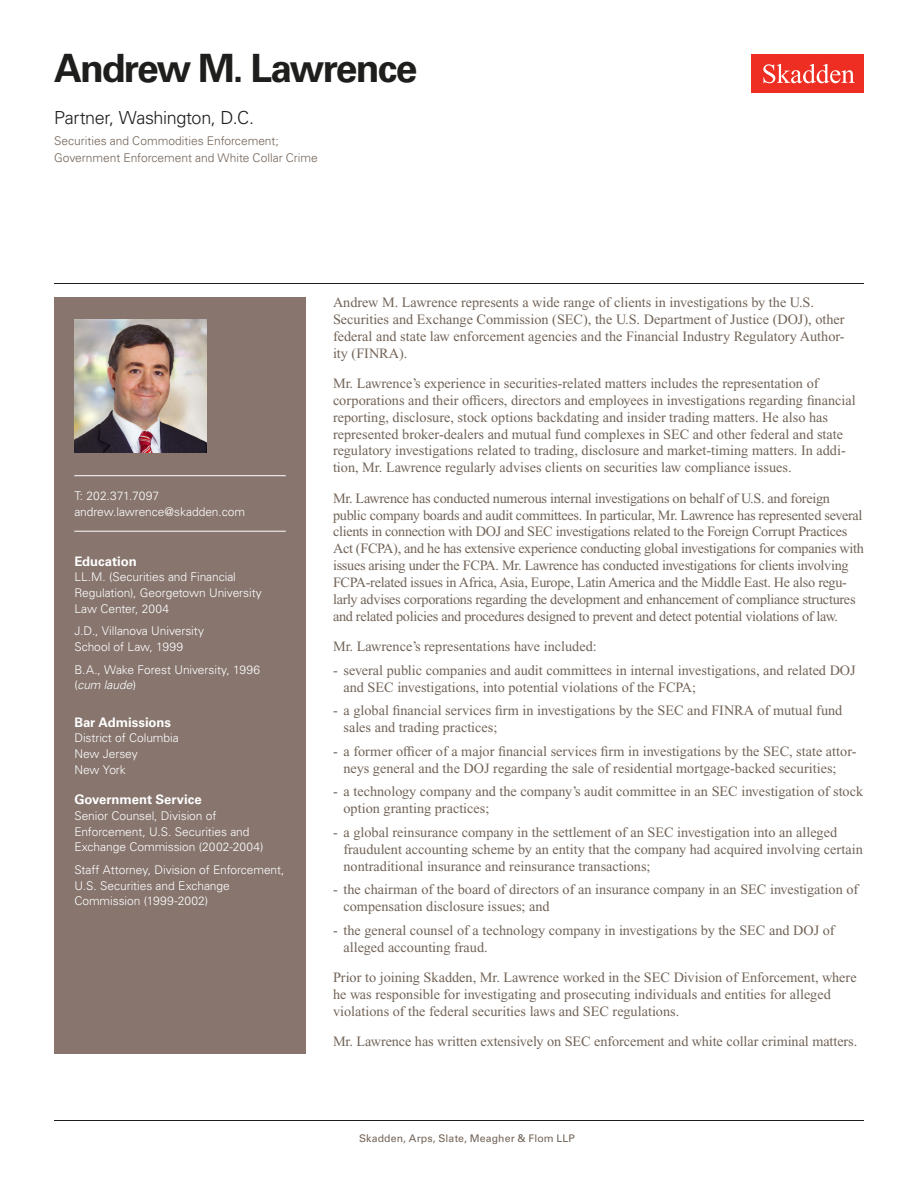
<style>
.page{position:relative;width:918px;height:1188px;background:#fff}
.page>*{position:absolute;margin:0;border:0;box-sizing:border-box;transform-origin:0 0}
.Name{font:700 39px "Univers LT Std";letter-spacing:-.05em;color:#1e1e1d}
.Title_and_Office{font:300 18px "Univers LT Std";letter-spacing:-.02em;color:#1e1e1d}
.Main_Body{font:14.25px/16.8px "Times New Roman PS Std";color:#726458}
.Main_Body-2{font:14.25px/16.8px "Times New Roman PS Std";letter-spacing:-.02em;color:#726458}
.Bar_Admission_Educat{font:700 13.2px "Univers LT Std";letter-spacing:-.005em;color:#fff}
.Sidebar_text{font:300 12px/15.8px "Univers LT Std";letter-spacing:-.005em;color:#fff}
.Practice{font:300 12px/16.5px "Univers LT Std";color:#726458}
.Sidebar_text_no_para{font:300 12px "Univers LT Std";letter-spacing:-.005em;color:#fff}
.Email{font:300 12px "Univers LT Std";letter-spacing:-.005em;color:#fff}
.Phone_Number{font:300 12px "Univers LT Std";color:#fff}
.Folio{font:10.5px "Univers LT Std";letter-spacing:.01em;color:#726458}
.s1{font-style:italic}
.s2{font-weight:700;color:#fff}
</style>
<div class="page">
<div style="left:752px;top:54px;width:112px;height:39px;background:#ee2e22"></div>
<svg style="left:763px;top:64px;width:92px;height:19px"></svg>
<div style="left:54px;top:297px;width:252px;height:756px;background:#87756e"></div>
<hr style="left:74px;top:475px;width:212px;height:1px;background:#fff">
<hr style="left:74px;top:531px;width:212px;height:1px;background:#fff">
<img style="left:74px;top:320px;width:132px;height:132px">
<hr style="left:54px;top:1120px;width:810px;height:1px;background:#1e1e1d">
<hr style="left:54px;top:283px;width:810px;height:1px;background:#1e1e1d">
<h1 class="Name" style="left:54px;top:46px;width:365px">Andrew M. Lawrence</h1>
<h2 class="Title_and_Office" style="left:54px;top:107px;width:202px">Partner, Washington, D.C.</h2>
<h3 class="Practice" style="left:54px;top:133px;width:265px">Securities and Commodities Enforcement;<br>Government Enforcement and White Collar Crime</h3>
<p class="Phone_Number" style="left:74px;top:489px;width:86px">T: 202.371.7097</p>
<p class="Email" style="left:74px;top:504px;width:172px">andrew.lawrence@skadden.com</p>
<p class="Bar_Admission_Educat" style="left:74px;top:553px;width:64px">Education</p>
<p class="Sidebar_text" style="left:74px;top:569px;width:189px">LL.M. (Securities and Financial<br>Regulation), Georgetown University<br>Law Center, 2004</p>
<p class="Sidebar_text" style="left:74px;top:623px;width:131px">J.D., Villanova University<br>School of Law, 1999</p>
<p class="Sidebar_text" style="left:74px;top:662px;width:187px">B.A., Wake Forest University, 1996 (<span class="s1">cum laude</span>)</p>
<p class="Bar_Admission_Educat" style="left:74px;top:714px;width:98px">Bar Admissions</p>
<p class="Sidebar_text_no_para" style="left:74px;top:731px;width:106px">District of Columbia</p>
<p class="Sidebar_text_no_para" style="left:74px;top:747px;width:65px">New Jersey</p>
<p class="Sidebar_text_no_para" style="left:74px;top:762px;width:53px">New York</p>
<p class="Bar_Admission_Educat" style="left:74px;top:792px;width:129px">Government Service</p>
<p class="Sidebar_text" style="left:74px;top:808px;width:191px">Senior Counsel, Division of<br>Enforcement, U.S. Securities and<br>Exchange Commission (2002-2004)</p>
<p class="Sidebar_text" style="left:74px;top:862px;width:212px">Staff Attorney, Division of Enforcement,<br>U.S. Securities and Exchange<br>Commission (1999-2002)</p>
<p class="Main_Body" style="left:333px;top:294px;width:513px">Andrew M. Lawrence represents a wide range of clients in investigations by the U.S.<br>Securities and Exchange Commission (SEC), the U.S. Department of Justice (DOJ), other federal and state law enforcement agencies and the Financial Industry Regulatory Author&shy;ity (FINRA).</p>
<p class="Main_Body" style="left:333px;top:375px;width:524px">Mr. Lawrence’s experience in securities-related matters includes the representation of corporations and their officers, directors and employees in investigations regarding financial reporting, disclosure, stock options backdating and insider trading matters. He also has represented broker-dealers and mutual fund complexes in SEC and other federal and state regulatory investigations related to trading, disclosure and market-timing matters. In addi&shy;tion, Mr. Lawrence regularly advises clients on securities law compliance issues.</p>
<p class="Main_Body-2" style="left:333px;top:490px;width:533px">Mr. Lawrence has conducted numerous internal investigations on behalf of U.S. and foreign public company boards and audit committees. In particular, Mr. Lawrence has represented several clients in connection with DOJ and SEC investigations related to the Foreign Corrupt Practices Act (FCPA), and he has extensive experience conducting global investigations for companies with issues arising under the FCPA. Mr. Lawrence has conducted investigations for clients involving FCPA-related issues in Africa, Asia, Europe, Latin America and the Middle East. He also regu&shy;larly advises corporations regarding the development and enhancement of compliance structures and related policies and procedures designed to prevent and detect potential violations of law.</p>
<p class="Main_Body" style="left:333px;top:638px;width:265px">Mr. Lawrence’s representations have included:</p>
<p class="Main_Body" style="left:344px;top:662px;width:514px;text-indent:-10px">- several public companies and audit committees in internal investigations, and related DOJ and SEC investigations, into potential violations of the FCPA;</p>
<p class="Main_Body" style="left:344px;top:702px;width:500px;text-indent:-10px">- a global financial services firm in investigations by the SEC and FINRA of mutual fund sales and trading practices;</p>
<p class="Main_Body" style="left:344px;top:743px;width:515px;text-indent:-10px">- a former officer of a major financial services firm in investigations by the SEC, state attor&shy;neys general and the DOJ regarding the sale of residential mortgage-backed securities;</p>
<p class="Main_Body" style="left:344px;top:783px;width:521px;text-indent:-10px">- a technology company and the company’s audit committee in an SEC investigation of stock option granting practices;</p>
<p class="Main_Body" style="left:344px;top:824px;width:521px;text-indent:-10px">- a global reinsurance company in the settlement of an SEC investigation into an alleged fraudulent accounting scheme by an entity that the company had acquired involving certain nontraditional insurance and reinsurance transactions;</p>
<p class="Main_Body" style="left:344px;top:881px;width:516px;text-indent:-10px">- the chairman of the board of directors of an insurance company in an SEC investigation of compensation disclosure issues; and</p>
<p class="Main_Body" style="left:344px;top:922px;width:493px;text-indent:-10px">- the general counsel of a technology company in investigations by the SEC and DOJ of alleged accounting fraud.</p>
<p class="Main_Body" style="left:333px;top:969px;width:525px">Prior to joining Skadden, Mr. Lawrence worked in the SEC Division of Enforcement, where he was responsible for investigating and prosecuting individuals and entities for alleged violations of the federal securities laws and SEC regulations.</p>
<p class="Main_Body" style="left:333px;top:1033px;width:526px">Mr. Lawrence has written extensively on SEC enforcement and white collar criminal matters.</p>
<p class="Folio" style="left:343px;top:1132px;width:233px"><span class="s2">1</span> Skadden, Arps, Slate, Meagher &amp; Flom LLP</p>
</div>
